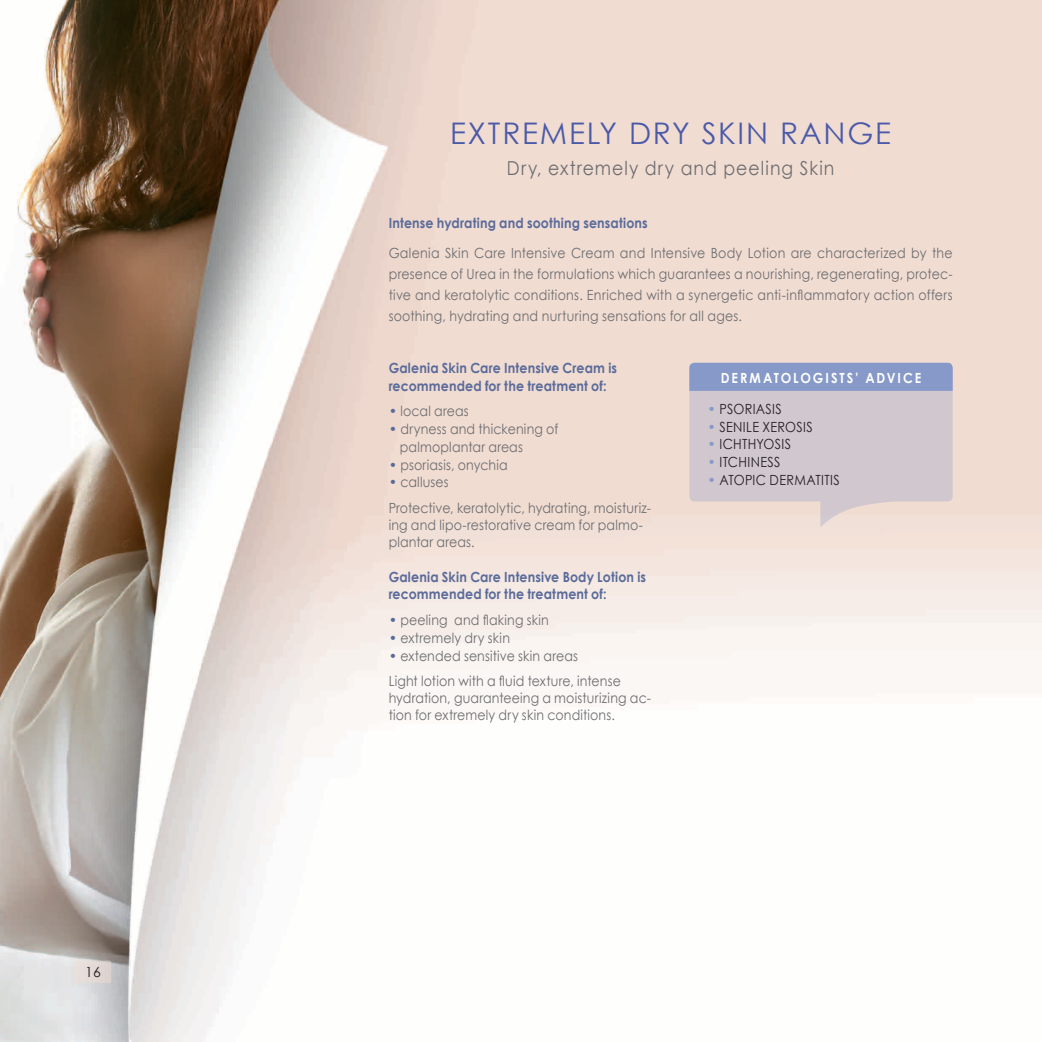
<style>
.page{position:relative;width:1042px;height:1042px;background:#fff}
.page>*{position:absolute;margin:0;border:0;box-sizing:border-box;transform-origin:0 0}
.t1{font:29.75px "Century Gothic";letter-spacing:.06em;color:#4b5aa8}
.t2{font:19.25px "Century Gothic";letter-spacing:.06em;color:#6c6d70;scale:.9 1}
.t3{font:14px/16.8px "Century Gothic";letter-spacing:.015em;color:#6c6d70;scale:.9 1}
.t4{font:700 14px/17.5px "Century Gothic";letter-spacing:.01em;color:#5a6b9a;scale:.9 1}
.t5{font:14px "Century Gothic";letter-spacing:.025em;color:#231f20;scale:.9 1}
.t6{font:700 14px "Century Gothic";letter-spacing:.15em;color:#fff;scale:.9 1}
.t7{font:14px "Century Gothic";letter-spacing:.025em;color:#231f20}
.s1{color:#5a6b9a}
.s2{color:#8699c8}
</style>
<div class="page">
<img style="left:0;top:0;width:1042px;height:1042px">
<div style="left:74px;top:960px;width:37px;height:23px;background:#e3d9d6;border-radius:2px"></div>
<svg style="left:689px;top:363px;width:263px;height:164px;background:#c8c3ce"></svg>
<p class="t7" style="left:85px;top:963px;width:17px">16</p>
<p class="t1" style="left:450px;top:115px;width:442px">EXTREMELY DRY SKIN RANGE</p>
<p class="t2" style="left:507px;top:156px;width:366px">Dry, extremely dry and peeling Skin</p>
<p class="t4" style="left:389px;top:214px;width:289px">Intense hydrating and soothing sensations</p>
<p class="t3" style="left:389px;top:242px;width:628px;line-height:21px;text-align:justify">Galenia Skin Care Intensive Cream and Intensive Body Lotion are characterized by the presence of Urea in the formulations which guarantees a nourishing, regenerating, protec&shy;tive and keratolytic conditions. Enriched with a synergetic anti-inflammatory action offers soothing, hydrating and nurturing sensations for all ages.</p>
<p class="t4" style="left:389px;top:359px;width:255px">Galenia Skin Care Intensive Cream is recommended for the treatment of:</p>
<p class="t3" style="left:389px;top:403px;width:90px"><span class="s1">•</span> local areas</p>
<p class="t3" style="left:389px;top:420px;width:190px"><span class="s1">•</span> dryness and thickening of</p>
<p class="t3" style="left:400px;top:438px;width:138px">palmoplantar areas</p>
<p class="t3" style="left:389px;top:456px;width:134px"><span class="s1">•</span> psoriasis, onychia</p>
<p class="t3" style="left:389px;top:473px;width:68px"><span class="s1">•</span> calluses</p>
<p class="t3" style="left:389px;top:499px;width:293px">Protective, keratolytic, hydrating, moisturiz&shy;ing and lipo-restorative cream for palmo&shy;plantar areas.</p>
<p class="t4" style="left:389px;top:568px;width:288px">Galenia Skin Care Intensive Body Lotion is recommended for the treatment of:</p>
<p class="t3" style="left:389px;top:611px;width:180px"><span class="s1">•</span> peeling and flaking skin</p>
<p class="t3" style="left:389px;top:629px;width:136px"><span class="s1">•</span> extremely dry skin</p>
<p class="t3" style="left:389px;top:647px;width:212px"><span class="s1">•</span> extended sensitive skin areas</p>
<p class="t3" style="left:389px;top:672px;width:293px">Light lotion with a fluid texture, intense hydration, guaranteeing a moisturizing ac&shy;tion for extremely dry skin conditions.</p>
<p class="t6" style="left:721px;top:369px;width:224px">DERMATOLOGISTS’ ADVICE</p>
<p class="t5" style="left:707px;top:400px;width:84px"><span class="s2">•</span> PSORIASIS</p>
<p class="t5" style="left:707px;top:418px;width:118px"><span class="s2">•</span> SENILE XEROSIS</p>
<p class="t5" style="left:707px;top:436px;width:94px"><span class="s2">•</span> ICHTHYOSIS</p>
<p class="t5" style="left:707px;top:453px;width:83px"><span class="s2">•</span> ITCHINESS</p>
<p class="t5" style="left:707px;top:471px;width:148px"><span class="s2">•</span> ATOPIC DERMATITIS</p>
</div>
